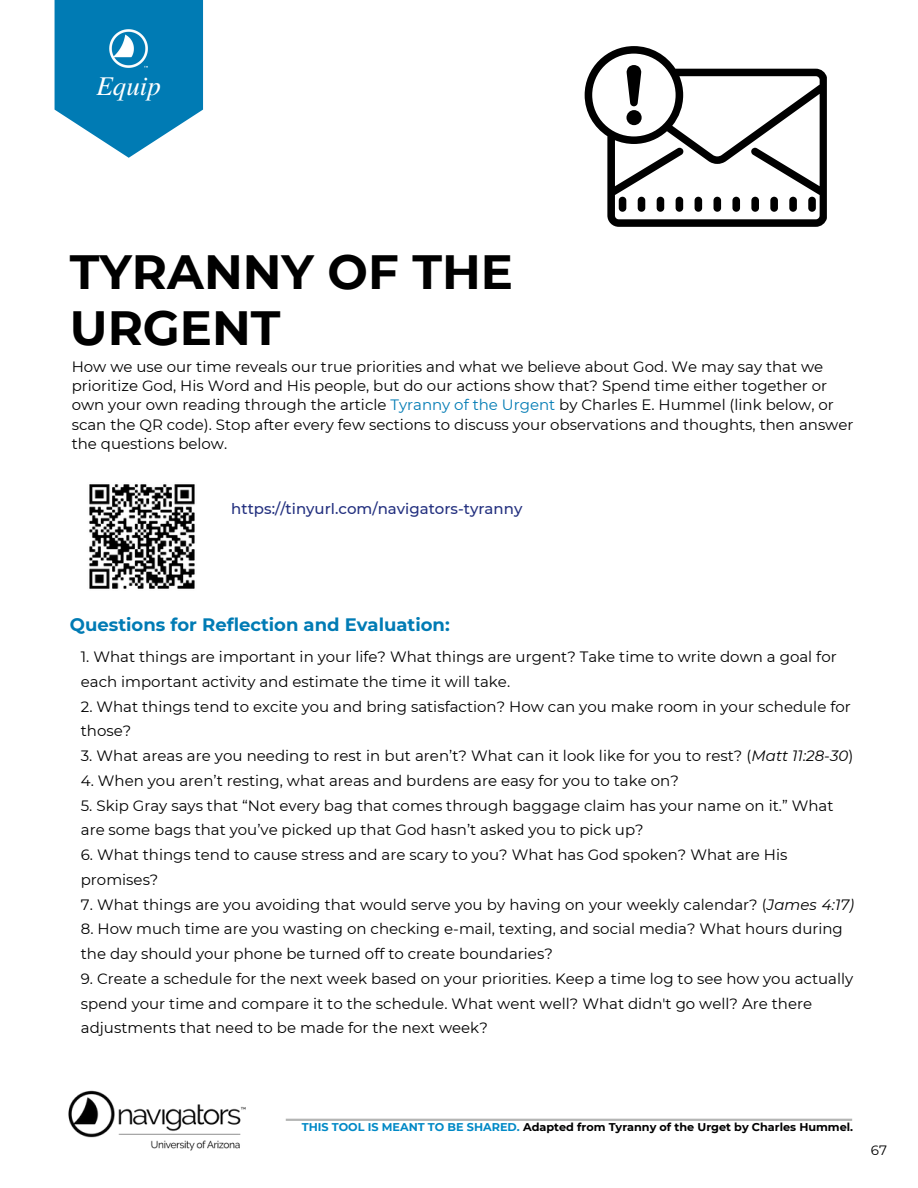
<style>
.page{position:relative;width:918px;height:1188px;background:#fff}
.page>*{position:absolute;margin:0;border:0;box-sizing:border-box;transform-origin:0 0}
.t1{font:700 48px/56.2px "Montserrat";color:#000}
.t2{font:italic 27px "Te X Gyre Termes";color:#fff}
.t3{font:700 18px "Montserrat";color:#007bb4}
.t4{font:15px/19.2px "Montserrat";color:#000}
.t5{font:500 15px "Montserrat";color:#23307f}
.t6{font:13.5px "Montserrat";color:#000}
.t7{font:700 11.25px "Montserrat";color:#000}
.s1{color:#007bb4}
.s2{font-style:italic}
.s3{color:#0089c6}
</style>
<div class="page">
<img style="left:68px;top:1090px;width:178px;height:61px">
<svg style="left:286px;top:1119px;width:566px;height:2px"></svg>
<svg style="left:585px;top:46px;width:242px;height:181px"></svg>
<svg style="left:55px;top:0;width:148px;height:158px"></svg>
<img style="left:109px;top:29px;width:39px;height:39px">
<img style="left:89px;top:484px;width:106px;height:105px">
<p class="t2" style="left:96px;top:66px;width:66px">Equip</p>
<p class="t1" style="left:70px;top:243px;width:445px">TYRANNY OF THE<br>URGENT</p>
<p class="t4" style="left:72px;top:357px;width:783px">How we use our time reveals our true priorities and what we believe about God. We may say that we prioritize God, His Word and His people, but do our actions show that? Spend time either together or own your own reading through the article <span class="s1">Tyranny of the Urgent</span> by Charles E. Hummel (link below, or scan the QR code). Stop after every few sections to discuss your observations and thoughts, then answer the questions below.</p>
<p class="t5" style="left:231px;top:499px;width:293px">https://tinyurl.com/navigators-tyranny</p>
<p class="t3" style="left:70px;top:614px;width:381px">Questions for Reflection and Evaluation:</p>
<p class="t4" style="left:81px;top:647px;width:757px">1. What things are important in your life? What things are urgent? Take time to write down a goal for</p>
<p class="t4" style="left:81px;top:672px;width:431px">each important activity and estimate the time it will take.</p>
<p class="t4" style="left:81px;top:697px;width:772px">2. What things tend to excite you and bring satisfaction? How can you make room in your schedule for</p>
<p class="t4" style="left:81px;top:721px;width:52px">those?</p>
<p class="t4" style="left:81px;top:746px;width:774px">3. What areas are you needing to rest in but aren’t? What can it look like for you to rest? (<span class="s2">Matt 11:28-30</span>)</p>
<p class="t4" style="left:81px;top:771px;width:600px">4. When you aren’t resting, what areas and burdens are easy for you to take on?</p>
<p class="t4" style="left:81px;top:796px;width:754px">5. Skip Gray says that “Not every bag that comes through baggage claim has your name on it.” What</p>
<p class="t4" style="left:81px;top:820px;width:564px">are some bags that you’ve picked up that God hasn’t asked you to pick up?</p>
<p class="t4" style="left:81px;top:845px;width:708px">6. What things tend to cause stress and are scary to you? What has God spoken? What are His</p>
<p class="t4" style="left:81px;top:870px;width:79px">promises?</p>
<p class="t4" style="left:81px;top:895px;width:775px">7. What things are you avoiding that would serve you by having on your weekly calendar? (<span class="s2">James 4:17)</span></p>
<p class="t4" style="left:81px;top:919px;width:764px">8. How much time are you wasting on checking e-mail, texting, and social media? What hours during</p>
<p class="t4" style="left:81px;top:944px;width:474px">the day should your phone be turned off to create boundaries?</p>
<p class="t4" style="left:81px;top:966px;width:774px;line-height:24.8px">9. Create a schedule for the next week based on your priorities. Keep a time log to see how you actually spend your time and compare it to the schedule. What went well? What didn't go well? Are there adjustments that need to be made for the next week?</p>
<p class="t7" style="left:302px;top:1120px;width:553px"><span class="s3">THIS TOOL IS MEANT TO BE SHARED.</span> Adapted from Tyranny of the Urget by Charles Hummel.</p>
<p class="t6" style="left:871px;top:1142px;width:18px">67</p>
</div>
